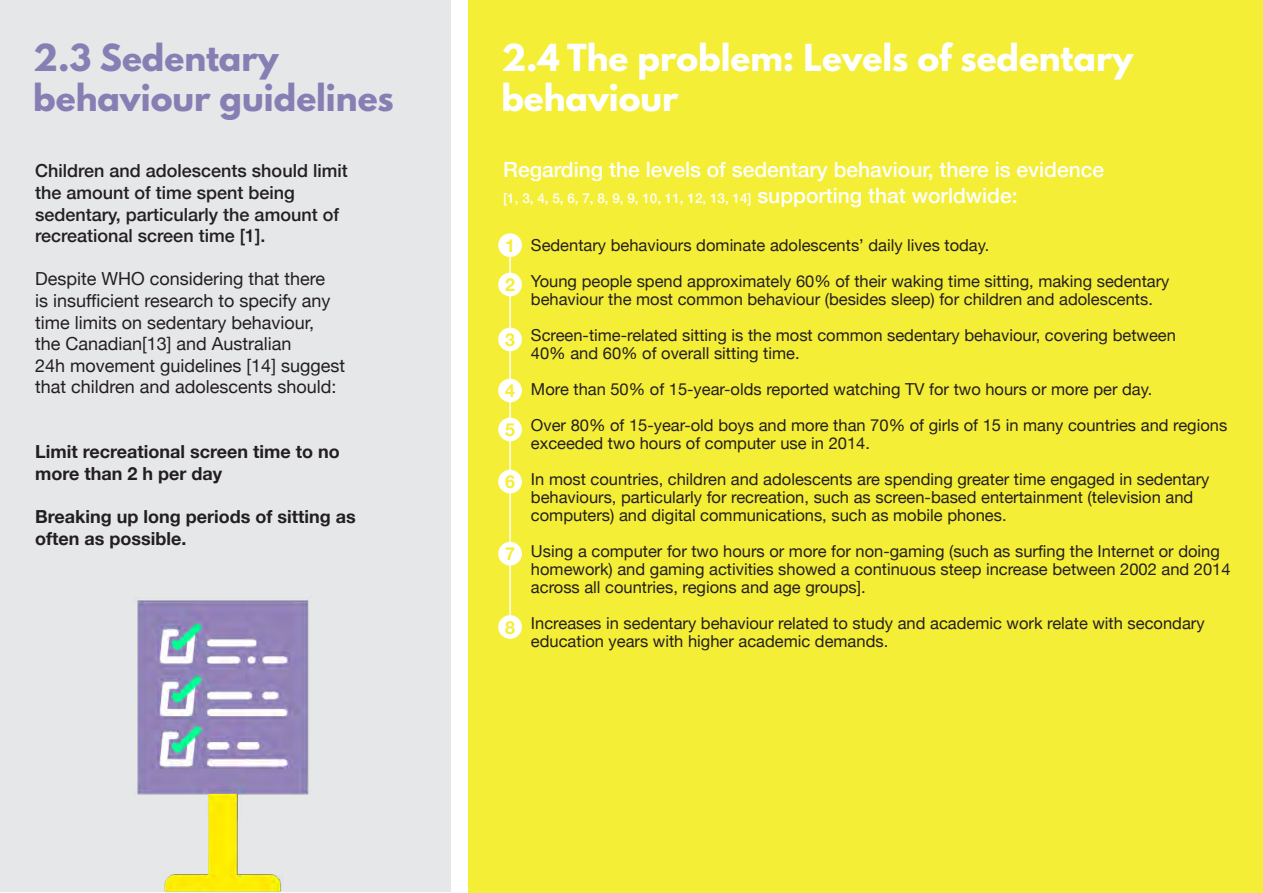
<style>
.page{position:relative;width:1263px;height:893px;background:#fff}
.page>*{position:absolute;margin:0;border:0;box-sizing:border-box;transform-origin:0 0}
.t1{font:700 33px/39.6px "League Spartan";color:#fff}
.t2{font:700 33px/39.6px "League Spartan";color:#877fb4}
.t3{font:500 21px "Helvetica Neue";color:#fff}
.t4{font:18px/21.6px "Helvetica Neue";color:#231f20}
.t5{font:500 18px/21.6px "Helvetica Neue";color:#231f20}
.t6{font:700 18px/21.6px "Helvetica Neue";color:#231f20}
.t7{font:700 17.85px/39px "Helvetica Neue";color:#f5ee36}
.t8{font:16.5px/36px "Helvetica Neue";color:#231f20}
.t9{font:500 13.5px "Helvetica Neue";color:#fff}
.s1{font-size:21px}
</style>
<div class="page">
<div style="left:0;top:0;width:450px;height:892px;background:#e6e7e9"></div>
<div style="left:468px;top:0;width:795px;height:893px;background:#f5ee36"></div>
<img style="left:137px;top:600px;width:172px;height:292px">
<hr style="left:509px;top:238px;width:2px;height:401px;background:#fff">
<div style="left:498px;top:233px;width:24px;height:24px;background:#fff;border-radius:50%"></div>
<div style="left:498px;top:273px;width:24px;height:23px;background:#fff;border-radius:50%"></div>
<div style="left:498px;top:328px;width:24px;height:23px;background:#fff;border-radius:50%"></div>
<div style="left:498px;top:542px;width:24px;height:23px;background:#fff;border-radius:50%"></div>
<div style="left:498px;top:379px;width:24px;height:23px;background:#fff;border-radius:50%"></div>
<div style="left:498px;top:418px;width:24px;height:23px;background:#fff;border-radius:50%"></div>
<div style="left:498px;top:470px;width:24px;height:23px;background:#fff;border-radius:50%"></div>
<div style="left:498px;top:615px;width:24px;height:24px;background:#fff;border-radius:50%"></div>
<h1 class="t2" style="left:33px;top:38px;width:362px">2.3 Sedentary behaviour guidelines</h1>
<p class="t5" style="left:35px;top:159px;width:314px">Children and adolescents should limit the amount of time spent being sedentary, particularly the amount of recreational screen time [1].</p>
<p class="t4" style="left:35px;top:269px;width:311px">Despite WHO considering that there<br>is insufficient research to specify any time limits on sedentary behaviour,<br>the Canadian[13] and Australian<br>24h movement guidelines [14] suggest that children and adolescents should:</p>
<p class="t6" style="left:35px;top:441px;width:306px">Limit recreational screen time to no more than 2 h per day</p>
<p class="t6" style="left:35px;top:506px;width:322px">Breaking up long periods of sitting as often as possible.</p>
<h1 class="t1" style="left:501px;top:38px;width:634px">2.4 The problem: Levels of sedentary behaviour</h1>
<p class="t3" style="left:503px;top:153px;width:602px">Regarding the levels of sedentary behaviour, there is evidence</p>
<p class="t9" style="left:503px;top:187px;width:516px">[1, 3, 4, 5, 6, 7, 8, 9, 9, 10, 11, 12, 13, 14] <span class="s1">supporting that worldwide:</span></p>
<p class="t8" style="left:531px;top:228px;width:640px">Sedentary behaviours dominate adolescents’ daily lives today.<br>Young people spend approximately 60% of their waking time sitting, making sedentary</p>
<p class="t8" style="left:531px;top:282px;width:646px">behaviour the most common behaviour (besides sleep) for children and adolescents.<br>Screen-time-related sitting is the most common sedentary behaviour, covering between</p>
<p class="t8" style="left:531px;top:336px;width:698px">40% and 60% of overall sitting time.<br>More than 50% of 15-year-olds reported watching TV for two hours or more per day.<br>Over 80% of 15-year-old boys and more than 70% of girls of 15 in many countries and regions</p>
<p class="t8" style="left:531px;top:426px;width:680px">exceeded two hours of computer use in 2014.<br>In most countries, children and adolescents are spending greater time engaged in sedentary</p>
<p class="t8" style="left:531px;top:489px;width:664px;line-height:18px">behaviours, particularly for recreation, such as screen-based entertainment (television and computers) and digital communications, such as mobile phones.</p>
<p class="t8" style="left:531px;top:543px;width:701px;line-height:18px">Using a computer for two hours or more for non-gaming (such as surfing the Internet or doing homework) and gaming activities showed a continuous steep increase between 2002 and 2014 across all countries, regions and age groups].</p>
<p class="t8" style="left:531px;top:615px;width:675px;line-height:18px">Increases in sedentary behaviour related to study and academic work relate with secondary education years with higher academic demands.</p>
<p class="t7" style="left:505px;top:226px;width:11px">1</p>
<p class="t7" style="left:505px;top:266px;width:11px">2</p>
<p class="t7" style="left:505px;top:321px;width:11px">3</p>
<p class="t7" style="left:505px;top:372px;width:11px">4<br>5</p>
<p class="t7" style="left:505px;top:463px;width:11px">6</p>
<p class="t7" style="left:505px;top:535px;width:11px">7</p>
<p class="t7" style="left:505px;top:608px;width:11px">8</p>
</div>
